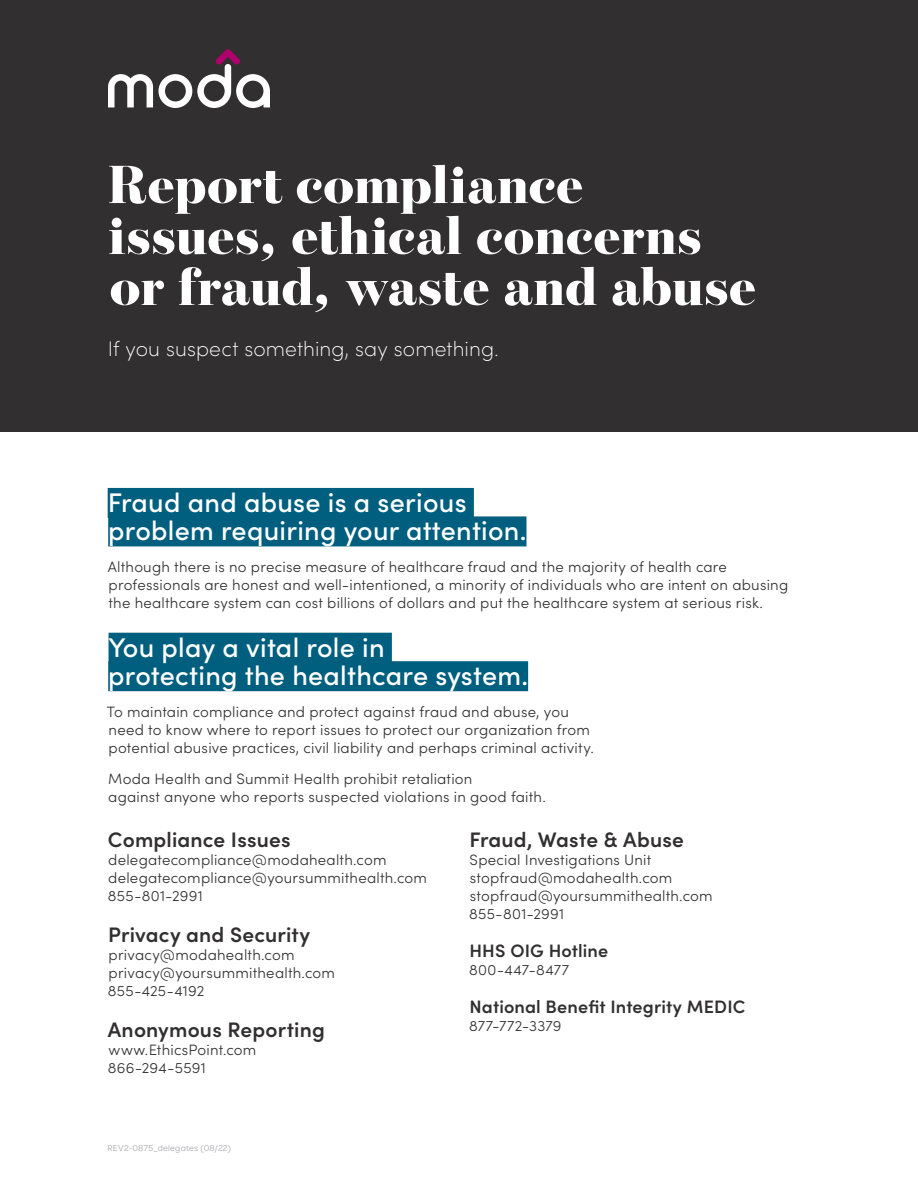
<style>
.page{position:relative;width:918px;height:1188px;background:#fff}
.page>*{position:absolute;margin:0;border:0;box-sizing:border-box;transform-origin:0 0}
.t1{font:900 54px/51px "Escrow Banner";letter-spacing:.005em;color:#fff}
.t2{font:500 27px/28.5px "Sofia Pro";letter-spacing:.01em;color:#fff}
.t3{font:600 21px "Sofia Pro";letter-spacing:.01em;color:#312f30}
.t4{font:200 21px "Sofia Pro";letter-spacing:.005em;color:#fff}
.t5{font:600 18px "Sofia Pro";letter-spacing:.01em;color:#312f30}
.t6{font:300 15px/18px "Sofia Pro";letter-spacing:.015em;color:#312f30}
.t7{font:9px "Omnes Moda";letter-spacing:.025em;color:#a8a9ad}
</style>
<div class="page">
<div style="left:108px;top:488px;width:366px;height:30px;background:#005f7f"></div>
<div style="left:108px;top:516px;width:418px;height:30px;background:#005f7f"></div>
<div style="left:109px;top:633px;width:283px;height:30px;background:#005f7f"></div>
<div style="left:108px;top:661px;width:420px;height:30px;background:#005f7f"></div>
<div style="left:0;top:0;width:918px;height:432px;background:#312f30"></div>
<svg style="left:108px;top:49px;width:162px;height:59px"></svg>
<h1 class="t1" style="left:108px;top:158px;width:650px">Report compliance issues, ethical concerns or fraud, waste and abuse</h1>
<h3 class="t4" style="left:108px;top:334px;width:393px">If you suspect something, say something.</h3>
<h2 class="t2" style="left:108px;top:487px;width:420px">Fraud and abuse is a serious problem requiring your attention.</h2>
<p class="t6" style="left:108px;top:557px;width:682px">Although there is no precise measure of healthcare fraud and the majority of health care professionals are honest and well-intentioned, a minority of individuals who are intent on abusing the healthcare system can cost billions of dollars and put the healthcare system at serious risk.</p>
<h2 class="t2" style="left:108px;top:631px;width:421px">You play a vital role in<br>protecting the healthcare system.</h2>
<p class="t6" style="left:107px;top:702px;width:488px">To maintain compliance and protect against fraud and abuse, you need to know where to report issues to protect our organization from potential abusive practices, civil liability and perhaps criminal activity.</p>
<p class="t6" style="left:108px;top:769px;width:439px">Moda Health and Summit Health prohibit retaliation<br>against anyone who reports suspected violations in good faith.</p>
<h3 class="t3" style="left:108px;top:823px;width:184px">Compliance Issues</h3>
<p class="t6" style="left:108px;top:849px;width:321px">delegatecompliance@modahealth.com delegatecompliance@yoursummithealth.com<br>855-801-2991</p>
<h3 class="t3" style="left:108px;top:919px;width:204px">Privacy and Security</h3>
<p class="t6" style="left:108px;top:945px;width:229px">privacy@modahealth.com privacy@yoursummithealth.com<br>855-425-4192</p>
<h3 class="t3" style="left:108px;top:1014px;width:219px">Anonymous Reporting</h3>
<p class="t6" style="left:108px;top:1040px;width:150px">www.EthicsPoint.com<br>866-294-5591</p>
<h3 class="t3" style="left:469px;top:823px;width:216px">Fraud, Waste &amp; Abuse</h3>
<p class="t6" style="left:469px;top:849px;width:245px">Special Investigations Unit stopfraud@modahealth.com stopfraud@yoursummithealth.com<br>855-801-2991</p>
<p class="t5" style="left:469px;top:937px;width:140px">HHS OIG Hotline</p>
<p class="t6" style="left:469px;top:960px;width:101px">800-447-8477</p>
<p class="t5" style="left:469px;top:993px;width:277px">National Benefit Integrity MEDIC</p>
<p class="t6" style="left:469px;top:1016px;width:94px">877-772-3379</p>
<p class="t7" style="left:107px;top:1142px;width:125px">REV2-0875_delegates (08/22)</p>
</div>
